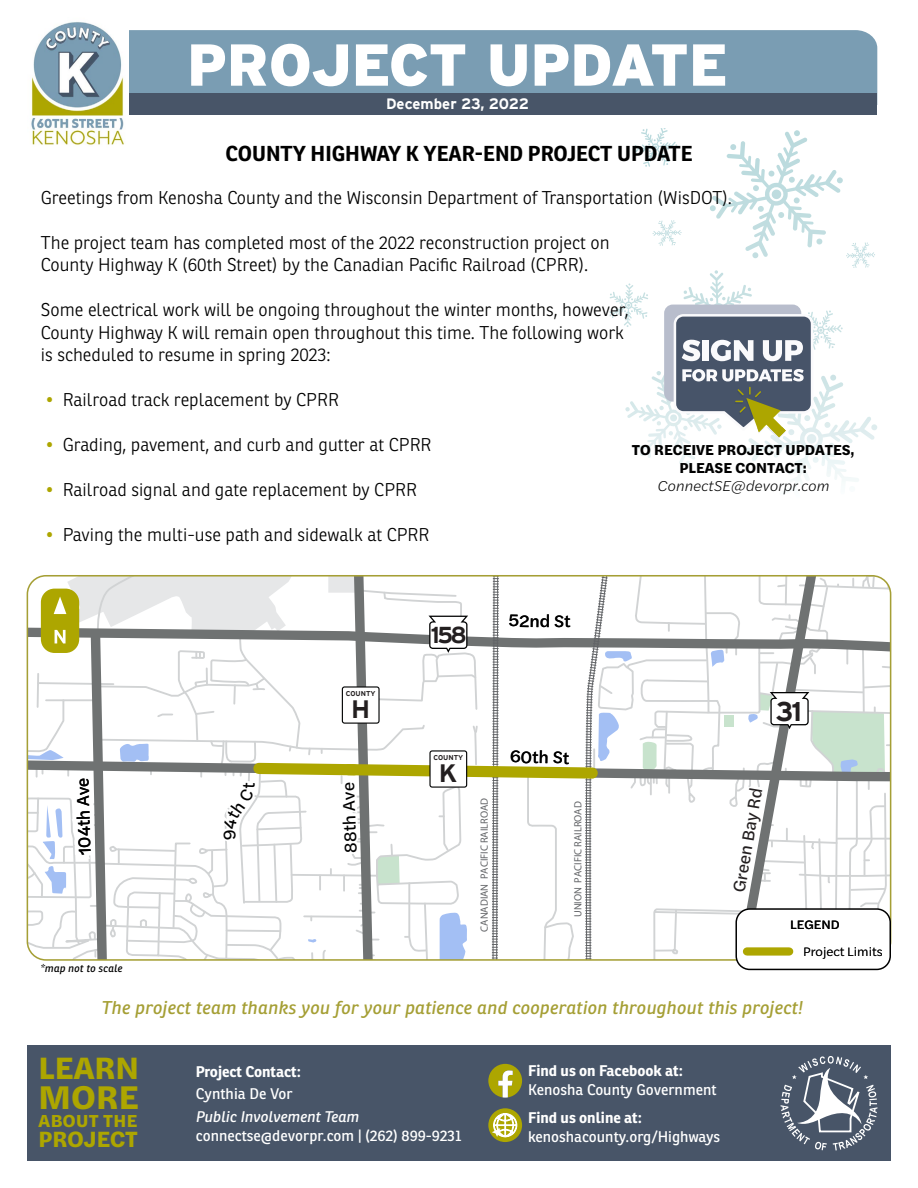
<style>
.page{position:relative;width:918px;height:1188px;background:#fff}
.page>*{position:absolute;margin:0;border:0;box-sizing:border-box;transform-origin:0 0}
.t1{font:900 58.95px "Interstate";letter-spacing:-.005em;color:#fff}
.t2{font:700 34.2px "Halyard Text";color:#ada600}
.t3{font:700 32.1px "Halyard Text";color:#ada600}
.t4{font:700 27px "Interstate";color:#231f20}
.t5{font:700 25.2px "Interstate";color:#231f20}
.t6{font:700 22.95px "Halyard Text";color:#ada600}
.t7{font:700 22.95px "Interstate";color:#231f20}
.t8{font:700 21px "Ronnia";color:#000}
.t9{font:700 18.15px "Halyard Text";letter-spacing:.02em;color:#ada600}
.t10{font:300 18px/22.5px "Ronnia";color:#000}
.t11{font:italic 18px "Ronnia";letter-spacing:.01em;color:#a59f35}
.t12{font:17.7px "Halyard Text";color:#000}
.t13{font:17.7px "Halyard Text";color:#231f20}
.t14{font:17.4px "Halyard Text";color:#000}
.t15{font:15px "Ronnia";color:#fff}
.t16{font:700 15px "Ronnia";color:#fff}
.t17{font:700 15px/18px "Halyard Text";color:#000;text-align:center}
.t18{font:italic 15px "Ronnia";color:#fff}
.t19{font:italic 300 15px "Halyard Text";color:#000}
.t20{font:700 15px "Interstate";color:#fff}
.t21{font:300 12.75px "Halyard Text";color:#000}
.t22{font:12.75px "Halyard Text";color:#000}
.t23{font:300 10.5px "Gill Sans";color:#626467}
.t24{font:italic 10.5px "Ronnia";letter-spacing:.01em;color:#000}
.t25{font:700 7.05px "Interstate";color:#231f20}
.s1{color:#ada600}
</style>
<div class="page">
<svg style="left:635px;top:128px;width:31px;height:39px"></svg>
<div style="left:129px;top:30px;width:748px;height:63px;background:#7a9db3"></div>
<div style="left:47px;top:93px;width:830px;height:22px;background:#485568"></div>
<div style="left:27px;top:1045px;width:864px;height:116px;background:#485568"></div>
<svg style="left:488px;top:1064px;width:34px;height:34px"></svg>
<svg style="left:488px;top:1108px;width:34px;height:34px"></svg>
<svg style="left:492px;top:1113px;width:25px;height:24px"></svg>
<img style="left:31px;top:22px;width:98px;height:123px">
<div style="left:735px;top:908px;width:156px;height:62px;border:2px solid #000;border-radius:14px"></div>
<svg style="left:781px;top:1056px;width:97px;height:94px"></svg>
<svg style="left:664px;top:305px;width:149px;height:132px"></svg>
<img style="left:770px;top:437px;width:15px;height:2px">
<img style="left:758px;top:427px;width:28px;height:10px">
<svg style="left:27px;top:576px;width:864px;height:387px"></svg>
<h1 class="t1" style="left:187px;top:31px;width:543px">PROJECT UPDATE</h1>
<p class="t20" style="left:386px;top:96px;width:144px">December 23, 2022</p>
<p class="t8" style="left:225px;top:140px;width:469px">COUNTY HIGHWAY K YEAR-END PROJECT UPDATE</p>
<p class="t10" style="left:41px;top:186px;width:693px">Greetings from Kenosha County and the Wisconsin Department of Transportation (WisDOT).</p>
<p class="t10" style="left:41px;top:231px;width:570px">The project team has completed most of the 2022 reconstruction project on<br>County Highway K (60th Street) by the Canadian Pacific Railroad (CPRR).</p>
<p class="t10" style="left:41px;top:298px;width:589px">Some electrical work will be ongoing throughout the winter months, however,<br>County Highway K will remain open throughout this time. The following work is scheduled to resume in spring 2023:</p>
<p class="t10" style="left:45px;top:388px;width:295px"><span class="s1">•</span> Railroad track replacement by CPRR</p>
<p class="t10" style="left:45px;top:433px;width:388px"><span class="s1">•</span> Grading, pavement, and curb and gutter at CPRR</p>
<p class="t10" style="left:45px;top:478px;width:373px"><span class="s1">•</span> Railroad signal and gate replacement by CPRR</p>
<p class="t10" style="left:45px;top:523px;width:386px"><span class="s1">•</span> Paving the multi-use path and sidewalk at CPRR</p>
<p class="t17" style="left:632px;top:440px;width:224px">TO RECEIVE PROJECT UPDATES,<br>PLEASE CONTACT:</p>
<p class="t19" style="left:657px;top:475px;width:173px">ConnectSE@devorpr.com</p>
<p class="t7" style="left:431px;top:623px;width:38px">158</p>
<p class="t14" style="left:509px;top:607px;width:64px">52nd St</p>
<p class="t14" style="left:509px;top:608px;width:64px;rotate:1deg">52nd St</p>
<p class="t12" style="left:72px;top:856px;width:80px;rotate:-92deg">104th Ave</p>
<p class="t24" style="left:40px;top:962px;width:83px">*map not to scale</p>
<p class="t25" style="left:346px;top:690px;width:31px">COUNTY</p>
<h3 class="t5" style="left:351px;top:695px;width:21px">H</h3>
<h3 class="t4" style="left:776px;top:696px;width:28px">31</h3>
<p class="t12" style="left:338px;top:853px;width:72px;rotate:-92deg">88th Ave</p>
<p class="t25" style="left:433px;top:754px;width:31px">COUNTY</p>
<h3 class="t5" style="left:439px;top:759px;width:20px">K</h3>
<p class="t23" style="left:478px;top:932px;width:135px;rotate:-90deg">CANADIAN PACIFIC RAILROAD</p>
<p class="t14" style="left:510px;top:744px;width:61px;rotate:1deg">60th St</p>
<p class="t23" style="left:572px;top:917px;width:117px;rotate:-90deg">UNION PACIFIC RAILROAD</p>
<p class="t13" style="left:726px;top:890px;width:107px;rotate:-80deg">Green Bay Rd</p>
<p class="t22" style="left:790px;top:916px;width:51px">LEGEND</p>
<p class="t21" style="left:803px;top:942px;width:81px">Project Limits</p>
<p class="t11" style="left:102px;top:996px;width:703px">The project team thanks you for your patience and cooperation throughout this project!</p>
<h3 class="t3" style="left:39px;top:1044px;width:102px">LEARN</h3>
<h2 class="t2" style="left:39px;top:1071px;width:101px">MORE</h2>
<p class="t9" style="left:39px;top:1107px;width:100px">ABOUT THE</p>
<p class="t6" style="left:39px;top:1122px;width:101px">PROJECT</p>
<p class="t16" style="left:196px;top:1062px;width:107px">Project Contact:</p>
<p class="t15" style="left:196px;top:1085px;width:98px">Cynthia De Vor</p>
<p class="t18" style="left:196px;top:1107px;width:165px">Public Involvement Team</p>
<p class="t15" style="left:196px;top:1127px;width:267px">connectse@devorpr.com | (262) 899-9231</p>
<p class="t16" style="left:528px;top:1061px;width:156px">Find us on Facebook at:</p>
<p class="t15" style="left:528px;top:1081px;width:190px">Kenosha County Government</p>
<p class="t16" style="left:528px;top:1108px;width:115px">Find us online at:</p>
<p class="t15" style="left:528px;top:1127px;width:194px">kenoshacounty.org/Highways</p>
</div>
